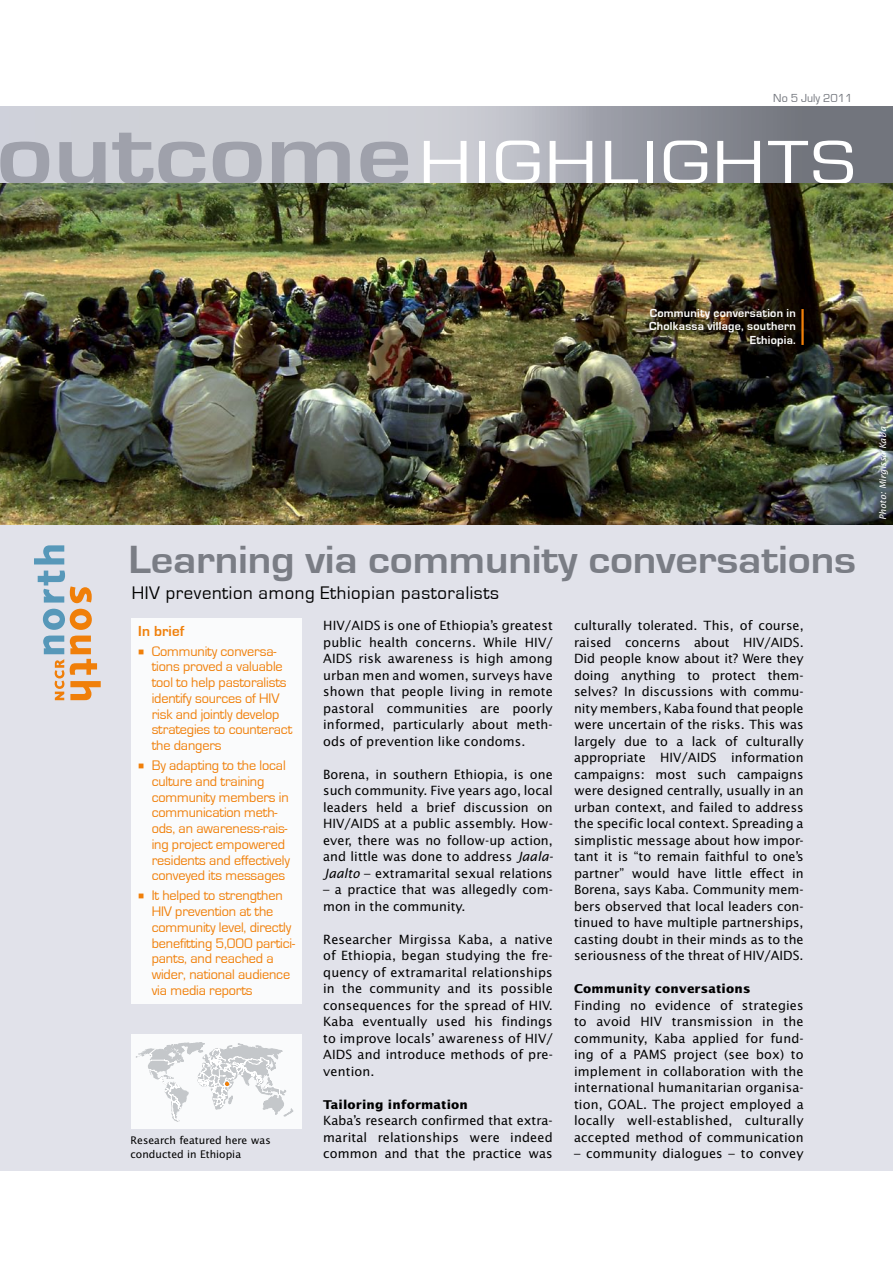
<style>
.page{position:relative;width:893px;height:1263px;background:#fff}
.page>*{position:absolute;margin:0;border:0;box-sizing:border-box;transform-origin:0 0}
.t1{font:57px "Eurostile";letter-spacing:.04em;color:#fff;scale:1.23 1}
.t2{font:700 40.5px "Eurostile";letter-spacing:-.005em;color:#7a7d85;scale:1.1 1}
.t3{font:18.75px "Eurostile";letter-spacing:.03em;color:#000}
.t4{font:700 15px "Eurostile";letter-spacing:.01em;color:#f07f09}
.t5{font:14.25px/15.8px "Eurostile";letter-spacing:-.01em;color:#f07f09}
.t6{font:12.75px/16.5px "Lucida Sans Std";letter-spacing:.005em;color:#000;text-align:justify}
.t7{font:700 12.15px "Lucida Sans Std";letter-spacing:.01em;color:#000}
.t8{font:700 12px/13.5px "Eurostile";letter-spacing:.02em;color:#fff;text-align:right}
.t9{font:12px "Eurostile";color:#72757c}
.t10{font:10.5px/13.5px "Lucida Sans Std";color:#000}
.t11{font:italic 9px "Lucida Sans Std";color:#fff}
.s1{font-weight:700;font-size:90px;color:#9fa1ab}
.s2{font-style:italic}
</style>
<div class="page">
<div style="left:0;top:185px;width:893px;height:986px;background:#e1e2ea"></div>
<svg style="left:34px;top:545px;width:30px;height:19px"></svg>
<svg style="left:43px;top:609px;width:58px;height:91px"></svg>
<svg style="left:38px;top:571px;width:54px;height:32px"></svg>
<svg style="left:0;top:107px;width:893px;height:77px;background:#b0b2b9"></svg>
<div style="left:132px;top:618px;width:170px;height:386px;background:#fafbfc"></div>
<div style="left:132px;top:1034px;width:170px;height:95px;background:#fafbfc"></div>
<img style="left:0;top:184px;width:893px;height:340px">
<hr style="left:801px;top:309px;width:3px;height:36px;background:#f07f09">
<svg style="left:136px;top:1043px;width:157px;height:79px"></svg>
<p class="t9" style="left:773px;top:91px;width:81px">No 5 July 2011</p>
<h1 class="t1" style="left:-4px;top:128px;width:700px"><span class="s1">outcome</span>highlights</h1>
<p class="t8" style="left:649px;top:306px;width:148px">Community conversation in<br>Cholkassa village, southern<br>Ethiopia.</p>
<h2 class="t2" style="left:129px;top:537px;width:663px">Learning via community conversations</h2>
<h3 class="t3" style="left:132px;top:583px;width:369px">HIV prevention among Ethiopian pastoralists</h3>
<p class="t4" style="left:138px;top:622px;width:48px">In brief</p>
<p class="t5" style="left:152px;top:643px;width:142px;text-indent:-14px">■ Community conversa&shy;tions proved a valuable tool to help pastoralists identify sources of HIV risk and jointly develop strategies to counteract the dangers</p>
<p class="t5" style="left:152px;top:758px;width:140px;text-indent:-14px">■ By adapting to the local culture and training community members in communication meth&shy;ods, an awareness-rais&shy;ing project empowered residents and effectively conveyed its messages</p>
<p class="t5" style="left:152px;top:888px;width:145px;text-indent:-14px">■ It helped to strengthen<br>HIV prevention at the community level, directly benefitting 5,000 partici&shy;pants, and reached a wider, national audience via media reports</p>
<p class="t10" style="left:131px;top:1134px;width:142px">Research featured here was conducted in Ethiopia</p>
<p class="t6" style="left:323px;top:617px;width:231px">HIV/AIDS is one of Ethiopia’s greatest public health concerns. While HIV/ AIDS risk awareness is high among urban men and women, surveys have shown that people living in remote pastoral communities are poorly informed, particularly about meth&shy;ods of prevention like condoms.</p>
<p class="t6" style="left:323px;top:766px;width:231px">Borena, in southern Ethiopia, is one such community. Five years ago, local leaders held a brief discussion on HIV/AIDS at a public assembly. How&shy;ever, there was no follow-up action, and little was done to address <span class="s2">Jaala-Jaalto</span> – extramarital sexual relations</p>
<p class="t6" style="left:323px;top:881px;width:231px">– a practice that was allegedly com&shy;mon in the community.</p>
<p class="t6" style="left:323px;top:931px;width:231px">Researcher Mirgissa Kaba, a native of Ethiopia, began studying the fre&shy;quency of extramarital relationships in the community and its possible consequences for the spread of HIV.<br>Kaba eventually used his findings to improve locals’ awareness of HIV/ AIDS and introduce methods of pre&shy;vention.</p>
<p class="t7" style="left:323px;top:1097px;width:146px">Tailoring information</p>
<p class="t6" style="left:323px;top:1112px;width:231px">Kaba’s research confirmed that extra&shy;marital relationships were indeed common and that the practice was</p>
<p class="t6" style="left:574px;top:617px;width:231px">culturally tolerated. This, of course, raised concerns about HIV/AIDS.<br>Did people know about it? Were they doing anything to protect them&shy;selves? In discussions with commu&shy;nity members, Kaba found that people were uncertain of the risks. This was largely due to a lack of culturally appropriate HIV/AIDS information campaigns: most such campaigns were designed centrally, usually in an urban context, and failed to address the specific local context. Spreading a simplistic message about how impor&shy;tant it is “to remain faithful to one’s partner” would have little effect in Borena, says Kaba. Community mem&shy;bers observed that local leaders con&shy;tinued to have multiple partnerships, casting doubt in their minds as to the seriousness of the threat of HIV/AIDS.</p>
<p class="t7" style="left:574px;top:982px;width:178px">Community conversations</p>
<p class="t6" style="left:574px;top:997px;width:231px">Finding no evidence of strategies to avoid HIV transmission in the community, Kaba applied for fund&shy;ing of a PAMS project (see box) to implement in collaboration with the international humanitarian organisa&shy;tion, GOAL. The project employed a locally well-established, culturally accepted method of communication</p>
<p class="t6" style="left:574px;top:1145px;width:231px">– community dialogues – to convey</p>
<p class="t11" style="left:878px;top:520px;width:94px;rotate:-90deg">Photo: Mirgissa Kaba</p>
</div>
